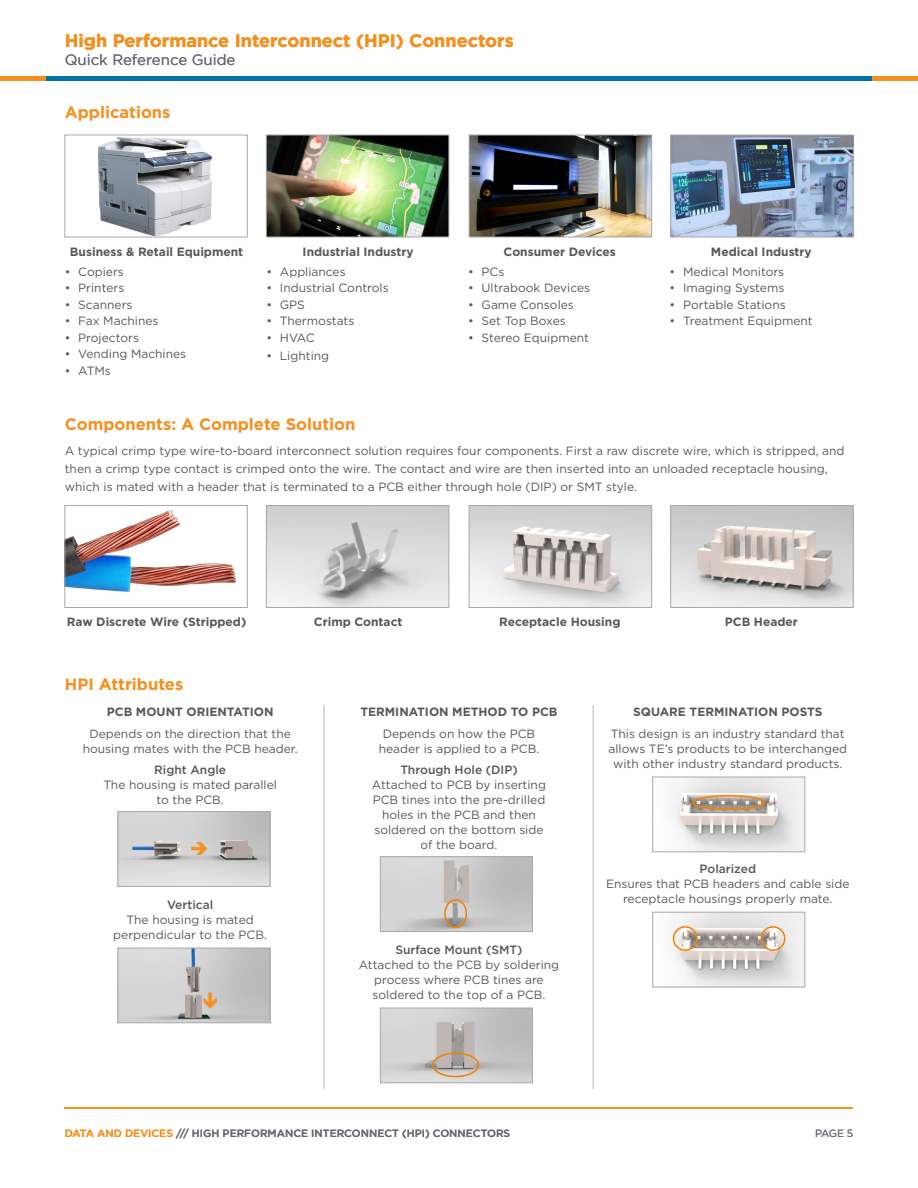
<style>
.page{position:relative;width:918px;height:1188px;background:#fff}
.page>*{position:absolute;margin:0;border:0;box-sizing:border-box;transform-origin:0 0}
.t1{font:700 18px "Gotham";color:#f68f1e}
.t2{font:700 16.5px "Gotham";color:#f68f1e}
.t3{font:15px "Gotham";color:#696b73}
.t4{font:12px/15px "Gotham";color:#57585a;text-align:center}
.t5{font:700 12px "Gotham";color:#57585a}
.t6{font:500 12px "Gotham";color:#57585a}
.t7{font:500 10.5px "Gotham";color:#696b73}
.t8{font:10.5px "Gotham";color:#696b73}
.s1{color:#f68f1e}
</style>
<div class="page">
<div style="left:871px;top:76px;width:47px;height:5px;background:#f68f1e"></div>
<div style="left:65px;top:76px;width:807px;height:5px;background:#0071a7"></div>
<hr style="left:65px;top:1107px;width:788px;height:1px;background:#f68f1e">
<div style="left:0;top:76px;width:47px;height:5px;background:#f68f1e"></div>
<div style="left:46px;top:76px;width:807px;height:5px;background:#0071a7"></div>
<img style="left:97px;top:137px;width:115px;height:98px">
<div style="left:65px;top:135px;width:183px;height:102px;border:1px solid #a8a9ad"></div>
<img style="left:268px;top:137px;width:179px;height:98px">
<div style="left:266px;top:135px;width:183px;height:102px;border:1px solid #a8a9ad"></div>
<img style="left:471px;top:137px;width:179px;height:98px">
<div style="left:469px;top:135px;width:183px;height:102px;border:1px solid #a8a9ad"></div>
<img style="left:672px;top:137px;width:179px;height:98px">
<div style="left:670px;top:135px;width:183px;height:102px;border:1px solid #a8a9ad"></div>
<img style="left:67px;top:510px;width:169px;height:82px">
<div style="left:65px;top:505px;width:183px;height:103px;border:1px solid #a8a9ad"></div>
<img style="left:268px;top:507px;width:179px;height:99px">
<div style="left:266px;top:505px;width:183px;height:103px;border:1px solid #a8a9ad"></div>
<img style="left:471px;top:507px;width:179px;height:99px">
<div style="left:469px;top:505px;width:183px;height:103px;border:1px solid #a8a9ad"></div>
<img style="left:672px;top:507px;width:179px;height:99px">
<div style="left:670px;top:505px;width:183px;height:103px;border:1px solid #a8a9ad"></div>
<img style="left:120px;top:813px;width:148px;height:72px">
<div style="left:118px;top:811px;width:152px;height:76px;border:1px solid #a8a9ad"></div>
<img style="left:673px;top:779px;width:130px;height:71px">
<div style="left:652px;top:777px;width:153px;height:75px;border:1px solid #a8a9ad"></div>
<img style="left:382px;top:859px;width:149px;height:71px">
<div style="left:380px;top:857px;width:153px;height:75px;border:1px solid #a8a9ad"></div>
<img style="left:120px;top:950px;width:148px;height:71px">
<div style="left:118px;top:948px;width:152px;height:75px;border:1px solid #a8a9ad"></div>
<img style="left:672px;top:914px;width:131px;height:71px">
<div style="left:652px;top:912px;width:153px;height:75px;border:1px solid #a8a9ad"></div>
<img style="left:382px;top:1010px;width:149px;height:71px">
<div style="left:380px;top:1008px;width:153px;height:75px;border:1px solid #a8a9ad"></div>
<hr style="left:324px;top:705px;width:1px;height:384px;background:#b8b9bc">
<hr style="left:593px;top:705px;width:1px;height:384px;background:#b8b9bc">
<div style="left:673px;top:926px;width:25px;height:25px;border:2px solid #ef8103;border-radius:50%"></div>
<div style="left:761px;top:926px;width:24px;height:25px;border:2px solid #ef8103;border-radius:50%"></div>
<div style="left:444px;top:899px;width:23px;height:29px;border:2px solid #ef8103;border-radius:50%"></div>
<div style="left:432px;top:1052px;width:47px;height:25px;border:2px solid #ef8103;border-radius:50%"></div>
<div style="left:692px;top:795px;width:73px;height:15px;border:2px solid #ef8103;border-radius:50%"></div>
<svg style="left:191px;top:842px;width:17px;height:13px"></svg>
<svg style="left:204px;top:993px;width:13px;height:16px"></svg>
<h1 class="t1" style="left:65px;top:28px;width:450px">High Performance Interconnect (HPI) Connectors</h1>
<p class="t3" style="left:65px;top:50px;width:172px">Quick Reference Guide</p>
<h2 class="t2" style="left:65px;top:101px;width:107px">Applications</h2>
<p class="t5" style="left:70px;top:243px;width:175px">Business &amp; Retail Equipment</p>
<p class="t4" style="left:65px;top:264px;width:61px">• Copiers</p>
<p class="t4" style="left:65px;top:280px;width:61px">• Printers</p>
<p class="t4" style="left:65px;top:297px;width:69px">• Scanners</p>
<p class="t4" style="left:65px;top:313px;width:95px">• Fax Machines</p>
<p class="t4" style="left:65px;top:330px;width:76px">• Projectors</p>
<p class="t4" style="left:65px;top:346px;width:123px">• Vending Machines</p>
<p class="t4" style="left:65px;top:363px;width:48px">• ATMs</p>
<p class="t5" style="left:303px;top:243px;width:113px">Industrial Industry</p>
<p class="t4" style="left:266px;top:264px;width:81px">• Appliances</p>
<p class="t4" style="left:266px;top:280px;width:124px">• Industrial Controls</p>
<p class="t4" style="left:266px;top:297px;width:40px">• GPS</p>
<p class="t4" style="left:266px;top:313px;width:90px">• Thermostats</p>
<p class="t4" style="left:266px;top:330px;width:50px">• HVAC</p>
<p class="t4" style="left:266px;top:348px;width:64px">• Lighting</p>
<p class="t5" style="left:504px;top:243px;width:114px">Consumer Devices</p>
<p class="t4" style="left:468px;top:264px;width:38px">• PCs</p>
<p class="t4" style="left:468px;top:280px;width:124px">• Ultrabook Devices</p>
<p class="t4" style="left:468px;top:297px;width:107px">• Game Consoles</p>
<p class="t4" style="left:468px;top:313px;width:99px">• Set Top Boxes</p>
<p class="t4" style="left:468px;top:330px;width:123px">• Stereo Equipment</p>
<p class="t5" style="left:711px;top:243px;width:102px">Medical Industry</p>
<p class="t4" style="left:670px;top:264px;width:116px">• Medical Monitors</p>
<p class="t4" style="left:670px;top:280px;width:116px">• Imaging Systems</p>
<p class="t4" style="left:670px;top:297px;width:118px">• Portable Stations</p>
<p class="t4" style="left:670px;top:313px;width:145px">• Treatment Equipment</p>
<h2 class="t2" style="left:65px;top:413px;width:292px">Components: A Complete Solution</h2>
<p class="t4" style="left:65px;top:441px;width:781px;line-height:18px;text-align:left">A typical crimp type wire-to-board interconnect solution requires four components. First a raw discrete wire, which is stripped, and then a crimp type contact is crimped onto the wire. The contact and wire are then inserted into an unloaded receptacle housing, which is mated with a header that is terminated to a PCB either through hole (DIP) or SMT style.</p>
<p class="t5" style="left:67px;top:614px;width:181px">Raw Discrete Wire (Stripped)</p>
<p class="t5" style="left:314px;top:614px;width:90px">Crimp Contact</p>
<p class="t5" style="left:499px;top:614px;width:123px">Receptacle Housing</p>
<p class="t5" style="left:725px;top:614px;width:75px">PCB Header</p>
<h2 class="t2" style="left:65px;top:673px;width:120px">HPI Attributes</h2>
<p class="t5" style="left:107px;top:704px;width:168px">PCB MOUNT ORIENTATION</p>
<p class="t4" style="left:83px;top:726px;width:216px">Depends on the direction that the housing mates with the PCB header.</p>
<p class="t6" style="left:154px;top:762px;width:73px">Right Angle</p>
<p class="t4" style="left:103px;top:777px;width:175px">The housing is mated parallel to the PCB.</p>
<p class="t6" style="left:167px;top:897px;width:48px">Vertical</p>
<p class="t4" style="left:113px;top:912px;width:155px">The housing is mated perpendicular to the PCB.</p>
<p class="t5" style="left:360px;top:704px;width:199px">TERMINATION METHOD TO PCB</p>
<p class="t4" style="left:379px;top:726px;width:162px">Depends on how the PCB header is applied to a PCB.</p>
<p class="t6" style="left:400px;top:762px;width:119px">Through Hole (DIP)</p>
<p class="t4" style="left:372px;top:777px;width:176px">Attached to PCB by inserting<br>PCB tines into the pre-drilled holes in the PCB and then soldered on the bottom side of the board.</p>
<p class="t6" style="left:395px;top:942px;width:129px">Surface Mount (SMT)</p>
<p class="t4" style="left:359px;top:957px;width:202px">Attached to the PCB by soldering process where PCB tines are soldered to the top of a PCB.</p>
<p class="t5" style="left:633px;top:704px;width:191px">SQUARE TERMINATION POSTS</p>
<p class="t4" style="left:608px;top:726px;width:240px">This design is an industry standard that allows TE’s products to be interchanged with other industry standard products.</p>
<p class="t6" style="left:700px;top:861px;width:58px">Polarized</p>
<p class="t4" style="left:606px;top:876px;width:245px">Ensures that PCB headers and cable side receptacle housings properly mate.</p>
<p class="t7" style="left:65px;top:1126px;width:447px"><span class="s1">DATA AND DEVICES</span> /// HIGH PERFORMANCE INTERCONNECT (HPI) CONNECTORS</p>
<p class="t8" style="left:815px;top:1127px;width:39px">PAGE 5</p>
</div>
